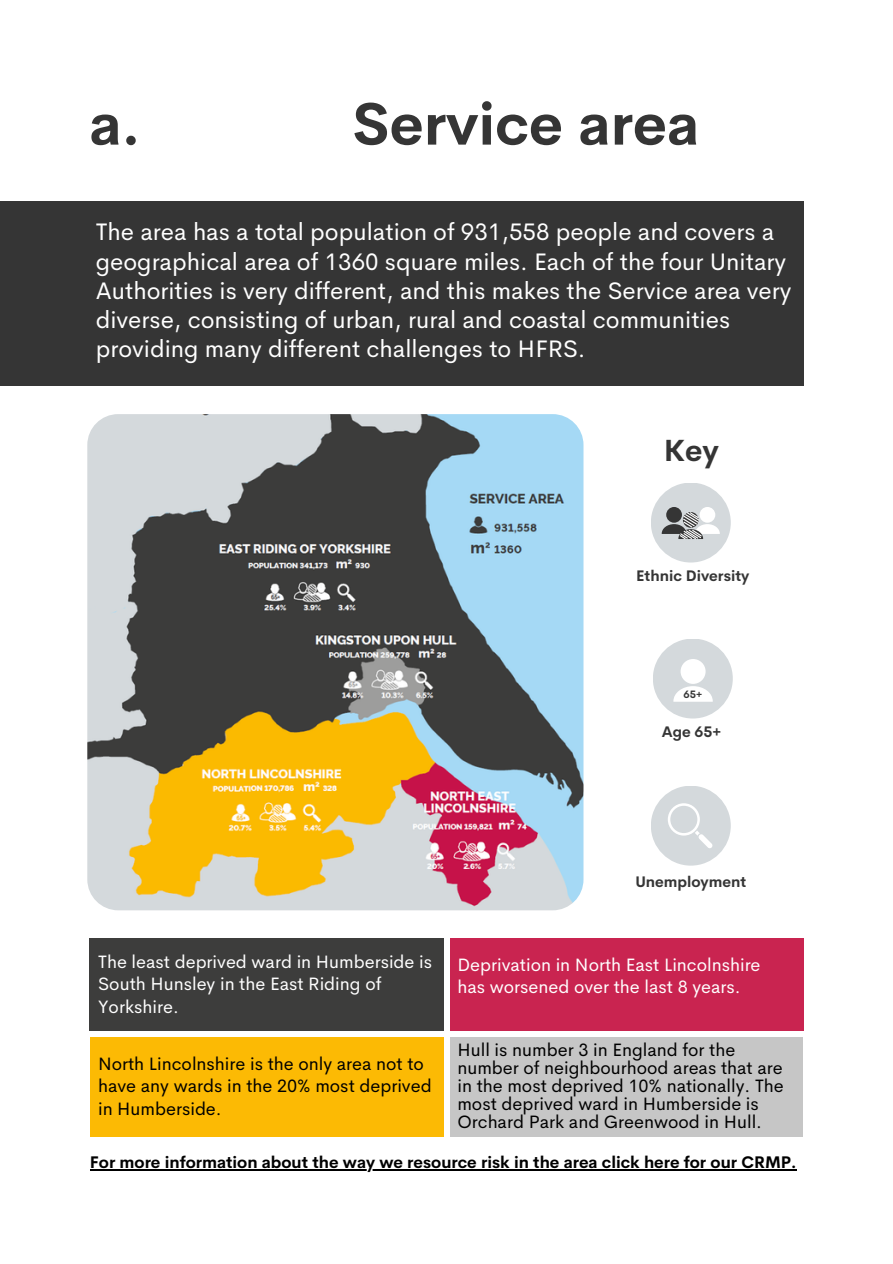
<style>
.page{position:relative;width:893px;height:1264px;background:#fff}
.page>*{position:absolute;margin:0;border:0;box-sizing:border-box;transform-origin:0 0}
.t1{font:700 58.8px "Cerebri Sans";color:#353535}
.t2{font:700 30px "Cerebri Sans";color:#353535}
.t3{font:24px/29.2px "Cerebri Sans";color:#fff}
.t4{font:18px/18px "Cerebri Sans";color:#000}
.t5{font:18px/22.5px "Cerebri Sans";color:#fff}
.t6{font:700 16.5px "Cerebri Sans";color:#000}
.t7{font:700 15px "Cerebri Sans";color:#353535}
.t8{font:700 10.5px "Cerebri Sans";color:#353535}
</style>
<div class="page">
<div style="left:0;top:201px;width:804px;height:184px;background:#353535"></div>
<div style="left:650px;top:482px;width:80px;height:80px;background:#d4d9dc;border-radius:50%"></div>
<div style="left:699px;top:507px;width:16px;height:15px;background:#fff;border-radius:50%"></div>
<svg style="left:666px;top:507px;width:16px;height:15px"></svg>
<svg style="left:661px;top:511px;width:58px;height:28px"></svg>
<div style="left:650px;top:785px;width:80px;height:80px;background:#d4d9dc;border-radius:50%"></div>
<svg style="left:668px;top:803px;width:44px;height:45px"></svg>
<div style="left:652px;top:638px;width:80px;height:80px;background:#d4d9dc;border-radius:50%"></div>
<svg style="left:673px;top:686px;width:39px;height:15px"></svg>
<div style="left:680px;top:659px;width:25px;height:25px;background:#fff;border-radius:50%"></div>
<div style="left:89px;top:938px;width:357px;height:93px;background:#3d3d3c"></div>
<div style="left:448px;top:938px;width:355px;height:93px;background:#c92450"></div>
<div style="left:90px;top:1036px;width:356px;height:100px;background:#fcba04"></div>
<div style="left:448px;top:1036px;width:355px;height:100px;background:#c6c6c6"></div>
<img style="left:87px;top:414px;width:496px;height:496px;border-radius:31px">
<hr style="left:90px;top:1168px;width:706px;height:2px;background:#000">
<div style="left:444px;top:935px;width:6px;height:210px;background:#fff"></div>
<p class="t1" style="left:89px;top:86px;width:53px">a.</p>
<p class="t1" style="left:352px;top:86px;width:348px">Service area</p>
<p class="t3" style="left:96px;top:217px;width:697px">The area has a total population of 931,558 people and covers a geographical area of 1360 square miles. Each of the four Unitary Authorities is very different, and this makes the Service area very diverse, consisting of urban, rural and coastal communities providing many different challenges to HFRS.</p>
<p class="t2" style="left:663px;top:431px;width:56px">Key</p>
<p class="t7" style="left:636px;top:565px;width:115px">Ethnic Diversity</p>
<p class="t8" style="left:683px;top:687px;width:20px">65+</p>
<p class="t7" style="left:661px;top:721px;width:61px">Age 65+</p>
<p class="t5" style="left:98px;top:950px;width:335px">The least deprived ward in Humberside is<br>South Hunsley in the East Riding of<br>Yorkshire.</p>
<p class="t7" style="left:635px;top:872px;width:112px">Unemployment</p>
<p class="t5" style="left:457px;top:953px;width:304px">Deprivation in North East Lincolnshire has worsened over the last 8 years.</p>
<p class="t4" style="left:457px;top:1041px;width:328px">Hull is number 3 in England for the number of neighbourhood areas that are in the most deprived 10% nationally. The most deprived ward in Humberside is Orchard Park and Greenwood in Hull.</p>
<p class="t6" style="left:90px;top:1151px;width:708px">For more information about the way we resource risk in the area click here for our CRMP.</p>
<p class="t4" style="left:98px;top:1052px;width:335px;line-height:22.5px">North Lincolnshire is the only area not to have any wards in the 20% most deprived in Humberside.</p>
</div>
